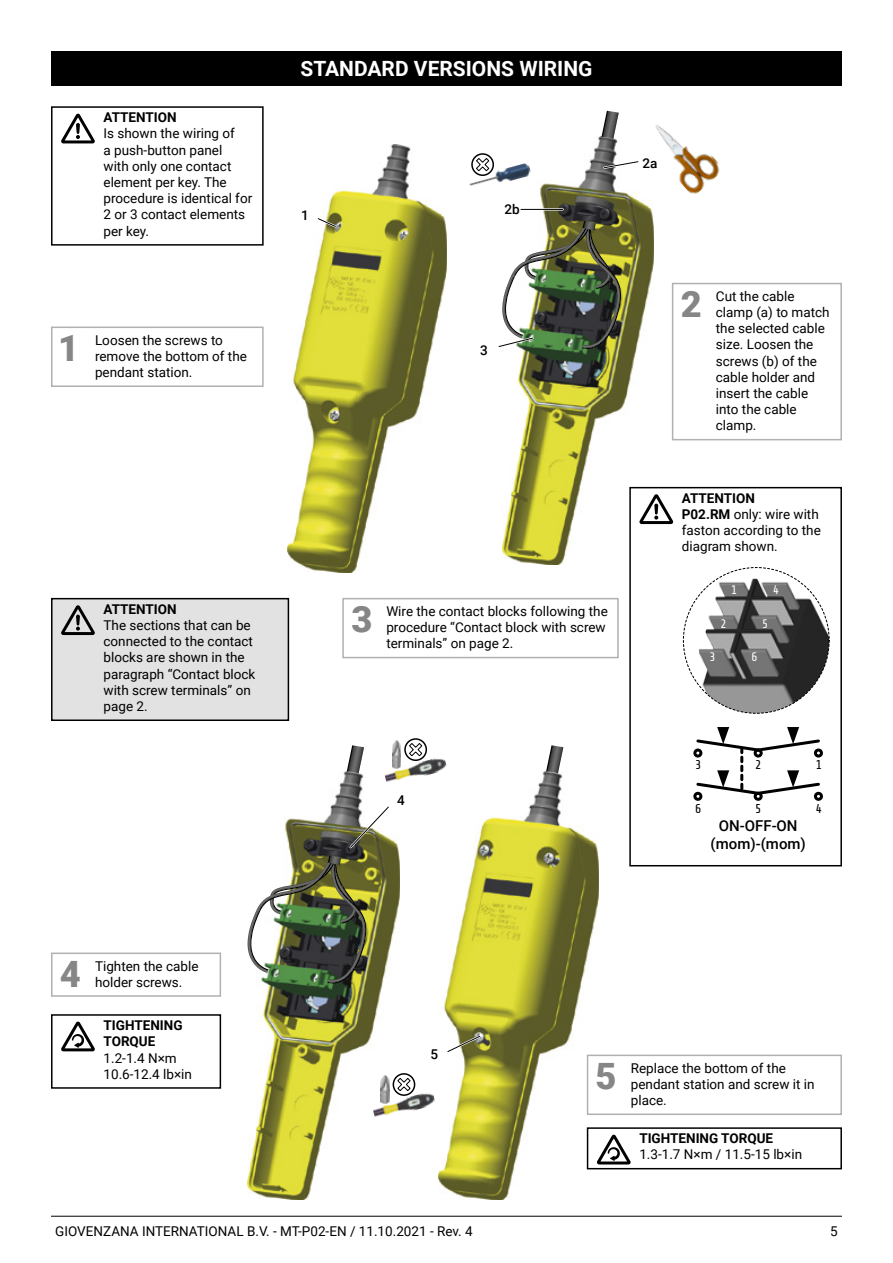
<style>
.page{position:relative;width:893px;height:1263px;background:#fff}
.page>*{position:absolute;margin:0;border:0;box-sizing:border-box;transform-origin:0 0}
.t1{font:900 36.3px "Roboto";color:#868686}
.t2{font:700 21px "Roboto";color:#fff}
.t3{font:500 15px/18px "Roboto";color:#000;text-align:center}
.t4{font:13.5px/16.2px "Roboto";color:#000}
.t5{font:700 13.5px/16.2px "Roboto";color:#000}
.t6{font:500 13.5px "Roboto";color:#000}
.t7{font:12.75px "Share Tech Mono";color:#000}
.t8{font:12.3px "Share Tech Mono";color:#fff}
.s1{font-weight:700}
</style>
<div class="page">
<hr style="left:51px;top:1216px;width:791px;height:1px;background:#000">
<img style="left:502px;top:137px;width:152px;height:428px">
<svg style="left:602px;top:159px;width:39px;height:11px"></svg>
<hr style="left:521px;top:208px;width:42px;height:3px;background:#fff">
<hr style="left:521px;top:209px;width:42px;height:1px;background:#000">
<img style="left:498px;top:221px;width:123px;height:128px">
<svg style="left:601px;top:111px;width:18px;height:28px"></svg>
<div style="left:51px;top:51px;width:791px;height:34px;background:#000"></div>
<img style="left:287px;top:145px;width:159px;height:427px">
<svg style="left:315px;top:216px;width:23px;height:13px"></svg>
<img style="left:247px;top:771px;width:152px;height:428px">
<img style="left:247px;top:856px;width:119px;height:127px">
<svg style="left:347px;top:745px;width:17px;height:28px"></svg>
<svg style="left:347px;top:804px;width:44px;height:46px"></svg>
<img style="left:439px;top:771px;width:159px;height:428px">
<svg style="left:546px;top:745px;width:17px;height:28px"></svg>
<svg style="left:445px;top:1033px;width:38px;height:21px"></svg>
<div style="left:51px;top:327px;width:213px;height:60px;border:2px solid #b1b1b0"></div>
<div style="left:672px;top:283px;width:170px;height:157px;border:2px solid #b1b1b0"></div>
<div style="left:51px;top:952px;width:170px;height:45px;border:2px solid #b1b1b0"></div>
<div style="left:342px;top:598px;width:277px;height:60px;border:2px solid #b1b1b0"></div>
<div style="left:588px;top:1128px;width:253px;height:41px;background:#fff"></div>
<svg style="left:597px;top:1135px;width:34px;height:29px"></svg>
<div style="left:587px;top:1127px;width:255px;height:42px;border:2px solid #000"></div>
<svg style="left:61px;top:1021px;width:34px;height:30px"></svg>
<div style="left:51px;top:1014px;width:170px;height:75px;border:2px solid #000"></div>
<div style="left:588px;top:1055px;width:253px;height:59px;background:#fff"></div>
<div style="left:587px;top:1054px;width:255px;height:61px;border:2px solid #b1b1b0"></div>
<svg style="left:61px;top:114px;width:34px;height:29px"></svg>
<div style="left:51px;top:106px;width:213px;height:140px;border:2px solid #000"></div>
<div style="left:52px;top:599px;width:236px;height:121px;background:#e2e2e2"></div>
<svg style="left:61px;top:605px;width:34px;height:30px"></svg>
<div style="left:51px;top:598px;width:238px;height:123px;border:2px solid #000"></div>
<div style="left:630px;top:488px;width:211px;height:378px;background:#fff"></div>
<svg style="left:639px;top:494px;width:34px;height:30px"></svg>
<img style="left:699px;top:579px;width:130px;height:134px">
<div style="left:693px;top:748px;width:9px;height:9px;border:3px solid #000;border-radius:50%"></div>
<div style="left:814px;top:748px;width:9px;height:9px;border:3px solid #000;border-radius:50%"></div>
<div style="left:693px;top:792px;width:9px;height:9px;border:3px solid #000;border-radius:50%"></div>
<div style="left:754px;top:792px;width:9px;height:9px;border:3px solid #000;border-radius:50%"></div>
<div style="left:814px;top:792px;width:9px;height:9px;border:3px solid #000;border-radius:50%"></div>
<svg style="left:694px;top:727px;width:128px;height:70px"></svg>
<div style="left:629px;top:487px;width:213px;height:379px;border:2px solid #000"></div>
<img style="left:641px;top:124px;width:79px;height:73px">
<img style="left:469px;top:162px;width:62px;height:29px">
<div style="left:471px;top:153px;width:23px;height:23px;border:2px solid #000;border-radius:50%"></div>
<svg style="left:475px;top:157px;width:15px;height:15px"></svg>
<img style="left:392px;top:740px;width:9px;height:16px">
<img style="left:384px;top:756px;width:64px;height:30px">
<div style="left:404px;top:738px;width:23px;height:23px;border:2px solid #000;border-radius:50%"></div>
<svg style="left:408px;top:742px;width:15px;height:15px"></svg>
<img style="left:381px;top:1075px;width:8px;height:16px">
<img style="left:372px;top:1091px;width:63px;height:30px">
<div style="left:393px;top:1073px;width:22px;height:23px;border:2px solid #000;border-radius:50%"></div>
<svg style="left:397px;top:1077px;width:14px;height:15px"></svg>
<p class="t5" style="left:104px;top:109px;width:75px">ATTENTION</p>
<p class="t4" style="left:104px;top:125px;width:150px">Is shown the wiring of<br>a push-button panel<br>with only one contact element per key. The procedure is identical for<br>2 or 3 contact elements per key.</p>
<h1 class="t1" style="left:58px;top:322px;width:23px">1</h1>
<p class="t4" style="left:95px;top:331px;width:153px">Loosen the screws to remove the bottom of the pendant station.</p>
<p class="t5" style="left:104px;top:600px;width:75px">ATTENTION</p>
<p class="t4" style="left:104px;top:617px;width:153px">The sections that can be connected to the contact blocks are shown in the paragraph “Contact block with screw terminals” on page 2.</p>
<h1 class="t1" style="left:60px;top:948px;width:23px">4</h1>
<p class="t4" style="left:95px;top:957px;width:105px">Tighten the cable holder screws.</p>
<h2 class="t2" style="left:300px;top:54px;width:294px">STANDARD VERSIONS WIRING</h2>
<p class="t6" style="left:301px;top:206px;width:9px">1</p>
<p class="t6" style="left:504px;top:200px;width:17px">2b</p>
<p class="t6" style="left:480px;top:341px;width:9px">3</p>
<h1 class="t1" style="left:351px;top:594px;width:23px">3</h1>
<p class="t4" style="left:386px;top:602px;width:223px">Wire the contact blocks following the procedure “Contact block with screw terminals” on page 2.</p>
<p class="t6" style="left:642px;top:153px;width:16px">2a</p>
<h1 class="t1" style="left:681px;top:279px;width:23px">2</h1>
<p class="t4" style="left:716px;top:287px;width:115px">Cut the cable clamp (a) to match the selected cable size. Loosen the screws (b) of the cable holder and insert the cable into the cable clamp.</p>
<p class="t4" style="left:682px;top:489px;width:140px"><span class="s1">ATTENTION<br>P02.RM</span> only: wire with faston according to the diagram shown.</p>
<p class="t8" style="left:731px;top:584px;width:8px">1</p>
<p class="t8" style="left:720px;top:617px;width:8px">2</p>
<p class="t8" style="left:709px;top:651px;width:8px">3</p>
<p class="t8" style="left:773px;top:584px;width:8px">4</p>
<p class="t8" style="left:762px;top:617px;width:8px">5</p>
<p class="t8" style="left:751px;top:651px;width:8px">6</p>
<p class="t6" style="left:397px;top:790px;width:9px">4</p>
<p class="t7" style="left:695px;top:758px;width:8px">3</p>
<p class="t7" style="left:755px;top:758px;width:8px">2</p>
<p class="t7" style="left:815px;top:758px;width:8px">1</p>
<p class="t7" style="left:695px;top:802px;width:8px">6</p>
<p class="t7" style="left:755px;top:802px;width:8px">5</p>
<p class="t7" style="left:815px;top:802px;width:8px">4</p>
<p class="t3" style="left:711px;top:816px;width:97px">ON-OFF-ON (mom)-(mom)</p>
<p class="t5" style="left:104px;top:1017px;width:80px">TIGHTENING<br>TORQUE</p>
<p class="t4" style="left:104px;top:1049px;width:90px">1.2-1.4 N×m<br>10.6-12.4 lb×in</p>
<h1 class="t1" style="left:595px;top:1050px;width:23px">5</h1>
<p class="t4" style="left:631px;top:1059px;width:185px">Replace the bottom of the pendant station and screw it in place.</p>
<p class="t6" style="left:430px;top:1045px;width:9px">5</p>
<p class="t5" style="left:639px;top:1130px;width:135px">TIGHTENING TORQUE</p>
<p class="t4" style="left:639px;top:1146px;width:164px">1.3-1.7 N×m / 11.5-15 lb×in</p>
<p class="t4" style="left:55px;top:1223px;width:419px">GIOVENZANA INTERNATIONAL B.V. - MT-P02-EN / 11.10.2021 - Rev. 4</p>
<p class="t4" style="left:830px;top:1223px;width:9px">5</p>
</div>
